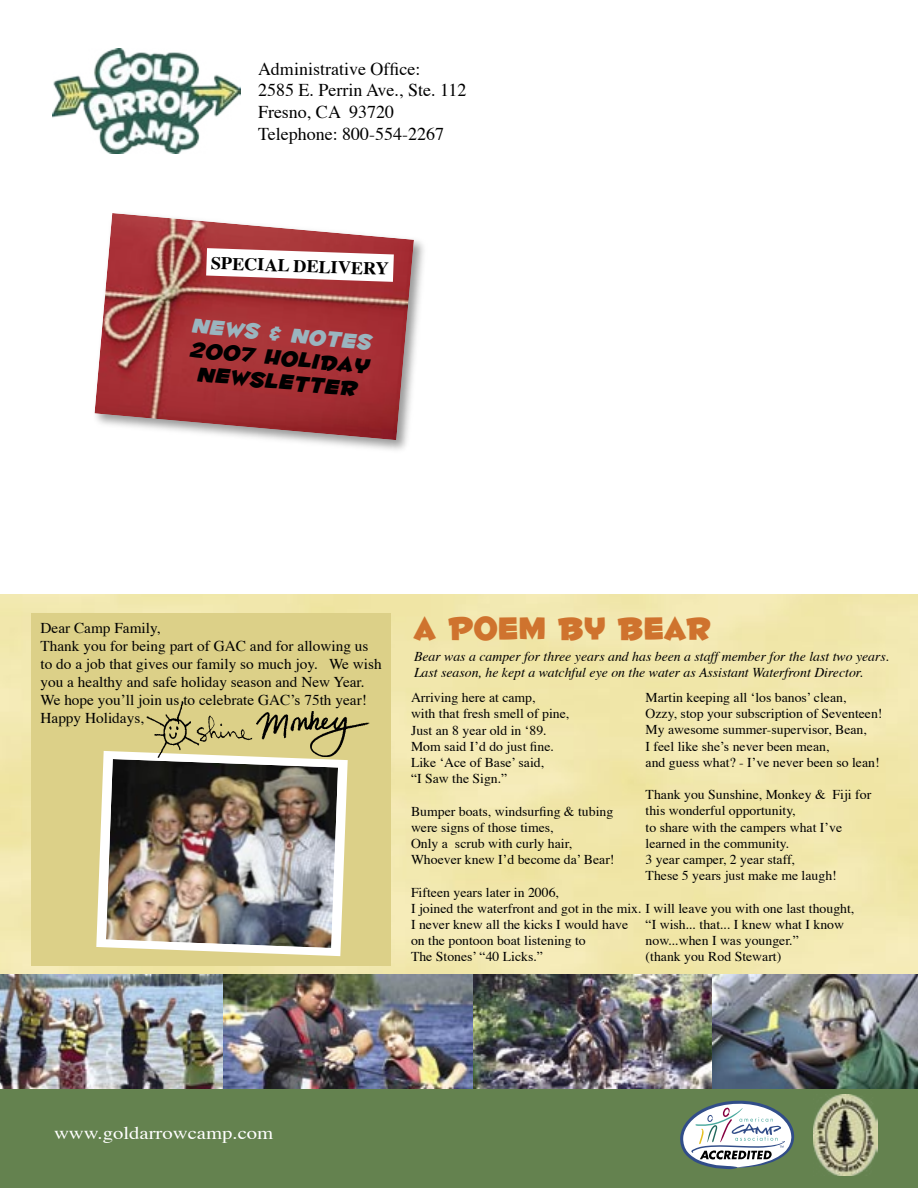
<style>
.page{position:relative;width:918px;height:1188px;background:#fff}
.page>*{position:absolute;margin:0;border:0;box-sizing:border-box;transform-origin:0 0}
.t1{font:37.5px "Fontdinerdotcom Huggable";letter-spacing:.01em;color:#cf732e}
.t2{font:italic 24.75px/23.7px "Fontdinerdotcom Huggable";color:#000;text-align:center;scale:1.1 1}
.t3{font:italic 24.75px "Fontdinerdotcom Huggable";color:#9ab5bf;scale:1.1 1}
.t4{font:18px/21.6px "Times";color:#000}
.t5{font:18px "Times";color:#fff;scale:1.15 1}
.t6{font:700 17.85px "Times";color:#000}
.t7{font:15px/18px "Times";color:#000}
.t8{font:13.5px/16.2px "Times";color:#000}
.t9{font:italic 13.5px/16.2px "Times";color:#000}
</style>
<div class="page">
<img style="left:0;top:594px;width:918px;height:381px">
<div style="left:0;top:1082px;width:918px;height:106px;background:#64824f"></div>
<svg style="left:680px;top:1101px;width:114px;height:68px"></svg>
<img style="left:52px;top:48px;width:189px;height:106px">
<img style="left:814px;top:1094px;width:63px;height:82px">
<img style="left:473px;top:975px;width:240px;height:113px">
<img style="left:0;top:975px;width:223px;height:113px">
<img style="left:713px;top:975px;width:205px;height:113px">
<img style="left:223px;top:975px;width:250px;height:113px">
<div style="left:31px;top:613px;width:359px;height:352px;background:#dcd088"></div>
<svg style="left:96px;top:751px;width:252px;height:205px;fill:#fff"></svg>
<img style="left:106px;top:759px;width:232px;height:189px">
<img style="left:255px;top:711px;width:115px;height:46px">
<img style="left:145px;top:701px;width:110px;height:58px">
<div style="left:90px;top:209px;width:338px;height:246px;background:#000;opacity:.4"></div>
<img style="left:94px;top:213px;width:320px;height:227px">
<svg style="left:206px;top:248px;width:188px;height:34px"></svg>
<h3 class="t4" style="left:258px;top:56px;width:210px">Administrative Office:<br>2585 E. Perrin Ave., Ste. 112<br>Fresno, CA 93720<br>Telephone: 800-554-2267</h3>
<h3 class="t6" style="left:212px;top:246px;width:179px;rotate:2deg">SPECIAL DELIVERY</h3>
<h2 class="t3" style="left:193px;top:311px;width:165px;rotate:5deg">NEWS &amp; NOTES</h2>
<h2 class="t2" style="left:190px;top:337px;width:165px;rotate:5deg">2007 Holiday<br>Newsletter</h2>
<p class="t7" style="left:40px;top:618px;width:343px">Dear Camp Family,<br>Thank you for being part of GAC and for allowing us to do a job that gives our family so much joy. We wish you a healthy and safe holiday season and New Year.<br>We hope you’ll join us to celebrate GAC’s 75th year!<br>Happy Holidays,</p>
<h1 class="t1" style="left:414px;top:605px;width:298px">A POEM BY BEAR</h1>
<p class="t9" style="left:414px;top:647px;width:477px">Bear was a camper for three years and has been a staff member for the last two years.<br>Last season, he kept a watchful eye on the water as Assistant Waterfront Director.</p>
<p class="t8" style="left:646px;top:688px;width:238px">Martin keeping all ‘los banos’ clean,<br>Ozzy, stop your subscription of Seventeen!<br>My awesome summer-supervisor, Bean,<br>I feel like she’s never been mean,<br>and guess what? - I’ve never been so lean!</p>
<p class="t8" style="left:646px;top:785px;width:227px">Thank you Sunshine, Monkey &amp; Fiji for this wonderful opportunity,<br>to share with the campers what I’ve learned in the community.<br>3 year camper, 2 year staff,<br>These 5 years just make me laugh!</p>
<p class="t8" style="left:646px;top:915px;width:200px">“I wish... that... I knew what I know now...when I was younger.”<br>(thank you Rod Stewart)</p>
<p class="t8" style="left:411px;top:688px;width:160px">Arriving here at camp,<br>with that fresh smell of pine,<br>Just an 8 year old in ‘89.<br>Mom said I’d do just fine.<br>Like ‘Ace of Base’ said,<br>“I Saw the Sign.”</p>
<p class="t8" style="left:411px;top:802px;width:205px">Bumper boats, windsurfing &amp; tubing were signs of those times,<br>Only a scrub with curly hair,<br>Whoever knew I’d become da’ Bear!</p>
<p class="t8" style="left:411px;top:883px;width:445px">Fifteen years later in 2006,<br>I joined the waterfront and got in the mix. I will leave you with one last thought, I never knew all the kicks I would have<br>on the pontoon boat listening to<br>The Stones’ “40 Licks.”</p>
<h3 class="t5" style="left:54px;top:1116px;width:192px">www.goldarrowcamp.com</h3>
</div>
